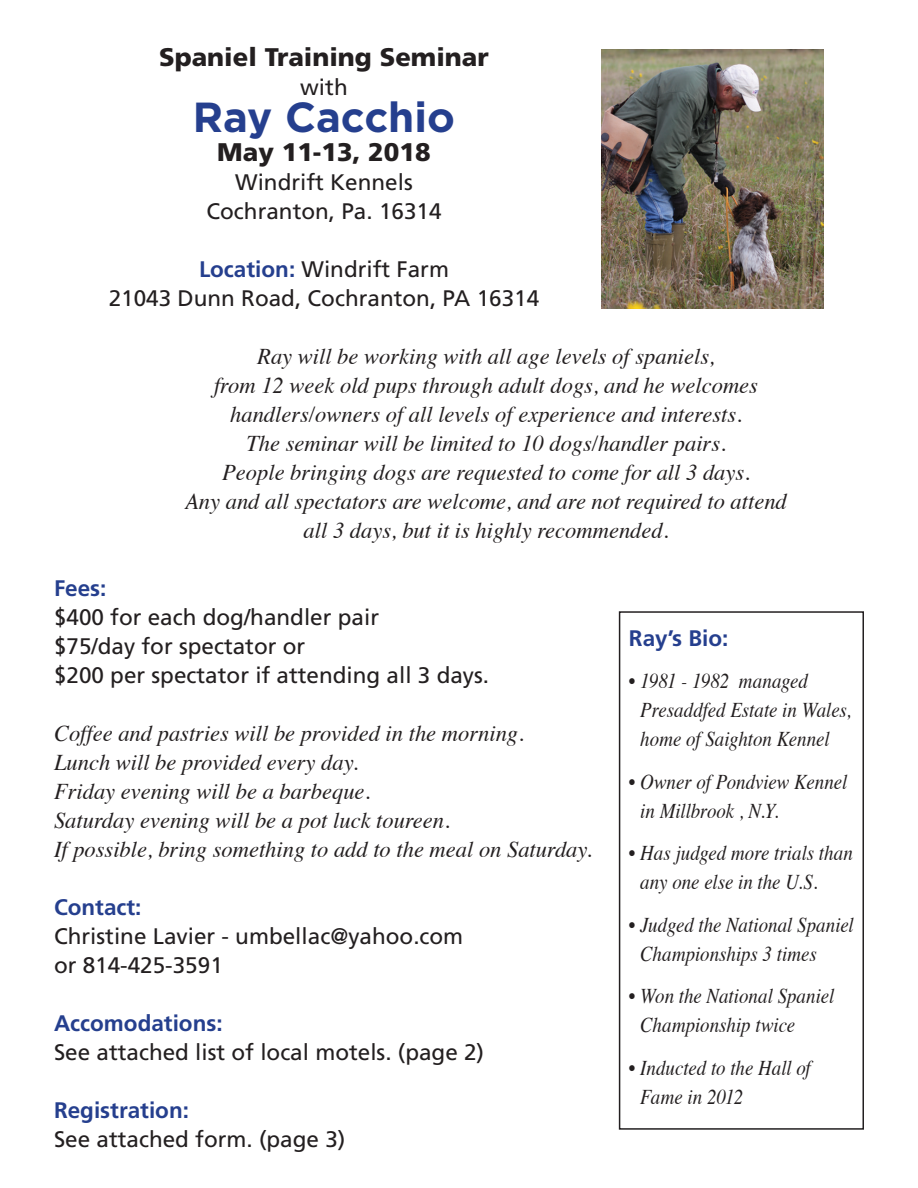
<style>
.page{position:relative;width:918px;height:1188px;background:#fff}
.page>*{position:absolute;margin:0;border:0;box-sizing:border-box;transform-origin:0 0}
.t1{font:700 42px "Gotham";color:#253f8e}
.t2{font:900 25.5px "Frutiger";color:#231f20}
.t3{font:italic 22.5px/29px "Times";color:#231f20;text-align:center}
.t4{font:22.5px/29px "Frutiger";color:#231f20;text-align:center}
.t5{font:700 22.5px "Frutiger";color:#253f8e}
.t6{font:italic 21px/29px "Times";color:#231f20;scale:.9 1}
.s1{font-weight:700;color:#253f8e}
</style>
<div class="page">
<div style="left:619px;top:611px;width:245px;height:519px;border:2px solid #231f20"></div>
<img style="left:602px;top:49px;width:221px;height:260px">
<p class="t2" style="left:159px;top:42px;width:331px">Spaniel Training Seminar</p>
<p class="t4" style="left:300px;top:73px;width:49px">with</p>
<h1 class="t1" style="left:193px;top:90px;width:264px">Ray Cacchio</h1>
<p class="t2" style="left:217px;top:137px;width:215px">May 11-13, 2018</p>
<p class="t4" style="left:206px;top:168px;width:237px">Windrift Kennels<br>Cochranton, Pa. 16314</p>
<p class="t4" style="left:109px;top:255px;width:432px"><span class="s1">Location:</span> Windrift Farm<br>21043 Dunn Road, Cochranton, PA 16314</p>
<p class="t3" style="left:185px;top:341px;width:603px">Ray will be working with all age levels of spaniels,<br>from 12 week old pups through adult dogs, and he welcomes handlers/owners of all levels of experience and interests.<br>The seminar will be limited to 10 dogs/handler pairs.<br>People bringing dogs are requested to come for all 3 days.<br>Any and all spectators are welcome, and are not required to attend all 3 days, but it is highly recommended.</p>
<p class="t5" style="left:54px;top:575px;width:54px">Fees:</p>
<p class="t4" style="left:54px;top:603px;width:437px;text-align:left">$400 for each dog/handler pair<br>$75/day for spectator or<br>$200 per spectator if attending all 3 days.</p>
<p class="t3" style="left:54px;top:718px;width:539px;text-align:left">Coffee and pastries will be provided in the morning.<br>Lunch will be provided every day.<br>Friday evening will be a barbeque.<br>Saturday evening will be a pot luck toureen.<br>If possible, bring something to add to the meal on Saturday.</p>
<p class="t5" style="left:54px;top:894px;width:89px">Contact:</p>
<p class="t4" style="left:54px;top:922px;width:411px;text-align:left">Christine Lavier - umbellac@yahoo.com or 814-425-3591</p>
<p class="t5" style="left:54px;top:1010px;width:170px">Accomodations:</p>
<p class="t4" style="left:54px;top:1038px;width:432px">See attached list of local motels. (page 2)</p>
<p class="t5" style="left:54px;top:1097px;width:137px">Registration:</p>
<p class="t4" style="left:54px;top:1125px;width:293px">See attached form. (page 3)</p>
<p class="t5" style="left:629px;top:625px;width:101px">Ray’s Bio:</p>
<p class="t6" style="left:640px;top:666px;width:236px;text-indent:-11px">• 1981 - 1982 managed<br>Presaddfed Estate in Wales, home of Saighton Kennel</p>
<p class="t6" style="left:640px;top:766px;width:232px;text-indent:-11px">• Owner of Pondview Kennel in Millbrook , N.Y.</p>
<p class="t6" style="left:640px;top:838px;width:238px;text-indent:-11px">• Has judged more trials than any one else in the U.S.</p>
<p class="t6" style="left:640px;top:909px;width:239px;text-indent:-11px">• Judged the National Spaniel<br>Championships 3 times</p>
<p class="t6" style="left:640px;top:981px;width:217px;text-indent:-11px">• Won the National Spaniel<br>Championship twice</p>
<p class="t6" style="left:640px;top:1052px;width:191px;text-indent:-11px">• Inducted to the Hall of<br>Fame in 2012</p>
</div>
